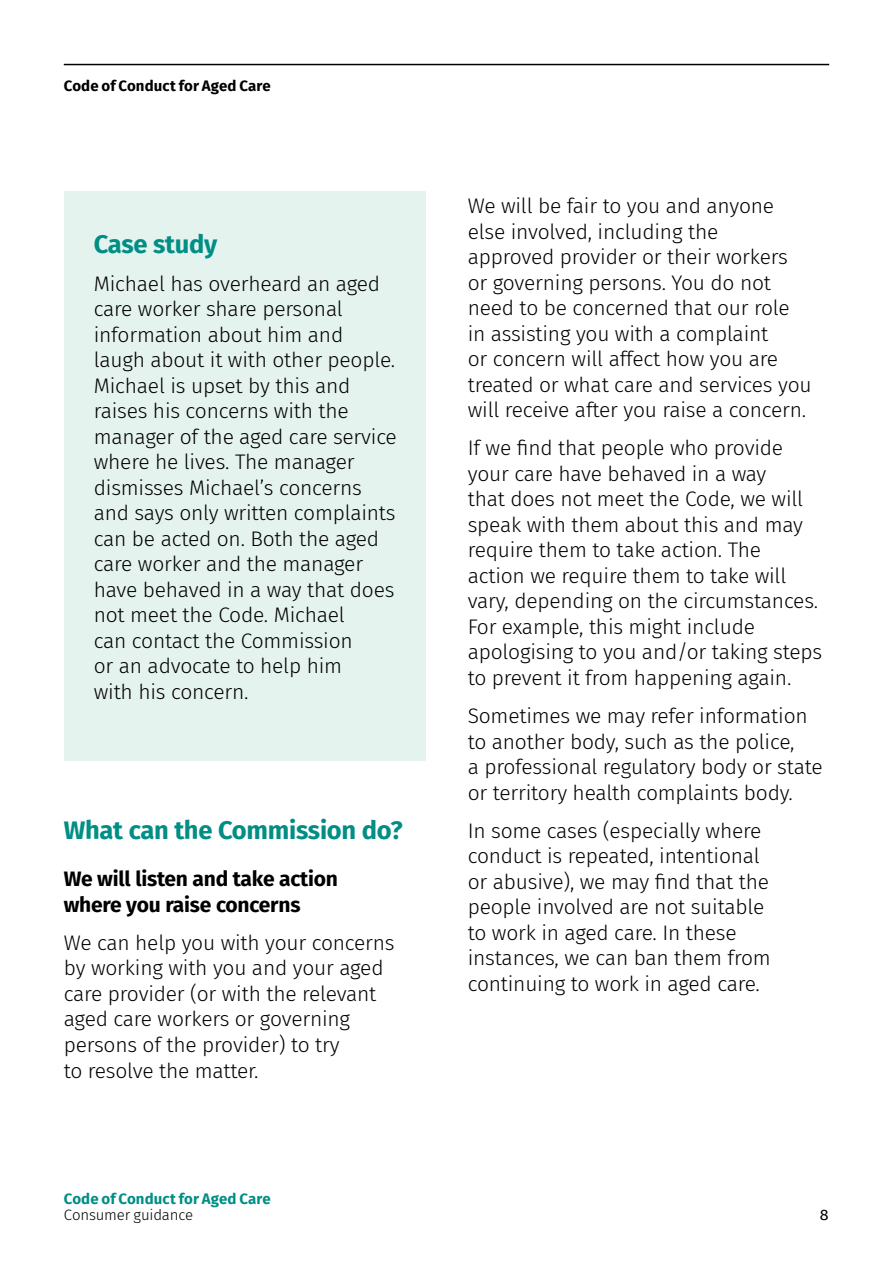
<style>
.page{position:relative;width:893px;height:1263px;background:#fff}
.page>*{position:absolute;margin:0;border:0;box-sizing:border-box;transform-origin:0 0}
.H3_heading{font:700 25.5px "Fira Sans";letter-spacing:-.01em;color:#008e85}
.Body_copy_14_pt{font:300 21px/25.5px "Fira Sans";letter-spacing:-.01em;color:#000}
.H4_14pt_bold{font:700 21px/25.5px "Fira Sans";letter-spacing:-.01em;color:#000}
.t1{font:700 15px "Fira Sans";letter-spacing:.005em;color:#000}
.t2{font:700 15px "Fira Sans";letter-spacing:.005em;color:#008e85}
.t3{font:300 15px "Fira Sans";letter-spacing:-.01em;color:#000}
.t4{font:15px "Fira Sans";color:#000;scale:1.07 1}
</style>
<div class="page">
<hr style="left:64px;top:64px;width:765px;height:1px;background:#000">
<div style="left:64px;top:191px;width:361px;height:570px;background:#e5f3ef"></div>
<p class="t1" style="left:64px;top:73px;width:209px">Code of Conduct for Aged Care</p>
<h3 class="H3_heading" style="left:94px;top:222px;width:125px">Case study</h3>
<p class="Body_copy_14_pt" style="left:94px;top:271px;width:305px">Michael has overheard an aged care worker share personal information about him and laugh about it with other people.<br>Michael is upset by this and raises his concerns with the manager of the aged care service where he lives. The manager dismisses Michael’s concerns and says only written complaints can be acted on. Both the aged care worker and the manager have behaved in a way that does not meet the Code. Michael<br>can contact the Commission<br>or an advocate to help him<br>with his concern.</p>
<h3 class="H3_heading" style="left:64px;top:809px;width:340px">What can the Commission do?</h3>
<p class="H4_14pt_bold" style="left:64px;top:865px;width:276px">We will listen and take action where you raise concerns</p>
<p class="Body_copy_14_pt" style="left:64px;top:930px;width:332px">We can help you with your concerns by working with you and your aged care provider (or with the relevant aged care workers or governing persons of the provider) to try<br>to resolve the matter.</p>
<p class="Body_copy_14_pt" style="left:468px;top:193px;width:345px">We will be fair to you and anyone else involved, including the<br>approved provider or their workers or governing persons. You do not need to be concerned that our role in assisting you with a complaint<br>or concern will affect how you are treated or what care and services you will receive after you raise a concern.</p>
<p class="Body_copy_14_pt" style="left:468px;top:435px;width:356px">If we find that people who provide your care have behaved in a way<br>that does not meet the Code, we will speak with them about this and may require them to take action. The action we require them to take will vary, depending on the circumstances.<br>For example, this might include apologising to you and/or taking steps to prevent it from happening again.</p>
<p class="Body_copy_14_pt" style="left:468px;top:703px;width:356px">Sometimes we may refer information to another body, such as the police,<br>a professional regulatory body or state or territory health complaints body.</p>
<p class="Body_copy_14_pt" style="left:468px;top:818px;width:305px">In some cases (especially where conduct is repeated, intentional or abusive), we may find that the people involved are not suitable to work in aged care. In these instances, we can ban them from continuing to work in aged care.</p>
<p class="t2" style="left:64px;top:1186px;width:209px">Code of Conduct for Aged Care</p>
<p class="t3" style="left:64px;top:1204px;width:131px">Consumer guidance</p>
<p class="t4" style="left:820px;top:1204px;width:10px">8</p>
</div>
